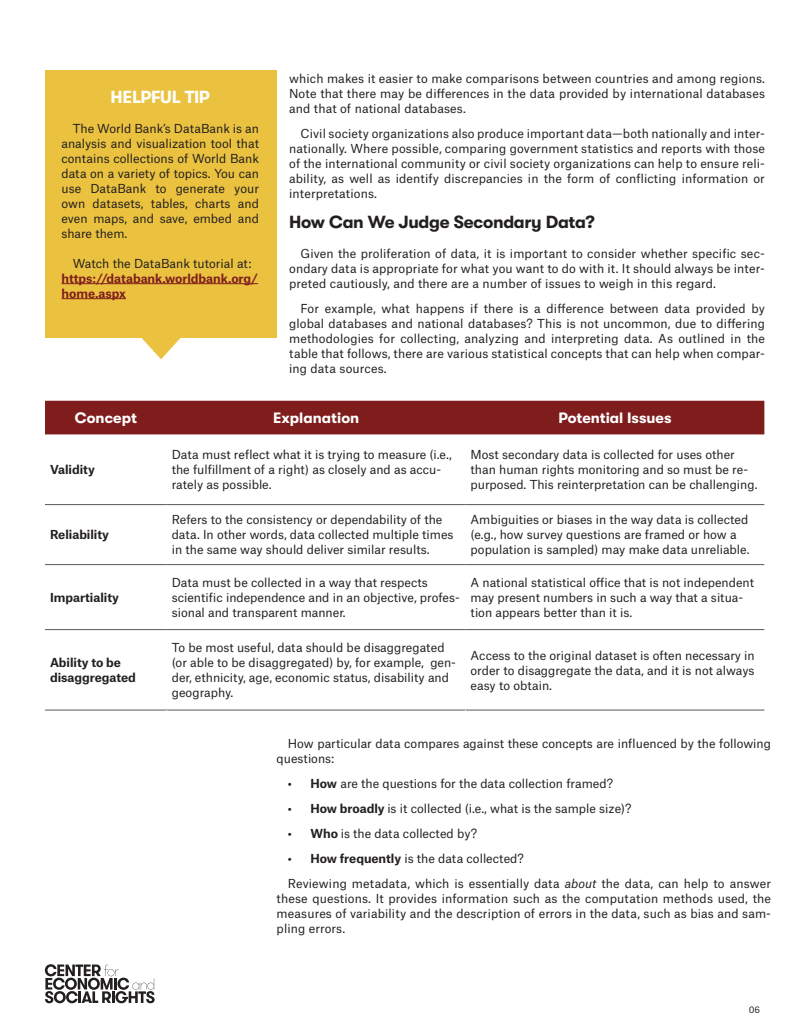
<style>
.page{position:relative;width:810px;height:1035px;background:#fff}
.page>*{position:absolute;margin:0;border:0;box-sizing:border-box;transform-origin:0 0}
.Hed_-_GT_Walsheim{font:700 17.5px "GT Walsheim";letter-spacing:-.015em;color:#231f20}
.Hed_-_GT_Walsheim-2{font:700 17.5px "GT Walsheim";letter-spacing:-.02em;color:#fff}
.t1{font:700 15px "GT Walsheim";color:#fff}
.Body_-_Atlas_Grotesk{font:11.88px/15px "Atlas Grotesk";color:#231f20}
.Body_-_Atlas_Grotesk-2{font:700 11.88px/15px "Atlas Grotesk";color:#7f1d1d}
.t2{font:700 11.88px/15px "Atlas Grotesk";color:#231f20}
.t3{font:8.75px "Atlas Grotesk";color:#231f20}
.s1{font-weight:400;color:#231f20}
.s2{font-weight:700}
.s3{font-style:italic}
</style>
<div class="page">
<svg style="left:45px;top:964px;width:110px;height:39px"></svg>
<div style="left:45px;top:70px;width:232px;height:268px;background:#eac23f"></div>
<hr style="left:62px;top:283px;width:196px;height:1px;background:#7f1d1d">
<hr style="left:62px;top:298px;width:64px;height:1px;background:#7f1d1d">
<svg style="left:141px;top:338px;width:40px;height:21px"></svg>
<div style="left:45px;top:401px;width:719px;height:33px;background:#7f1d1d"></div>
<hr style="left:45px;top:504px;width:122px;height:1px;background:#57585a">
<hr style="left:167px;top:504px;width:299px;height:1px;background:#57585a">
<hr style="left:466px;top:504px;width:298px;height:1px;background:#57585a">
<hr style="left:45px;top:564px;width:122px;height:1px;background:#57585a">
<hr style="left:167px;top:564px;width:299px;height:1px;background:#57585a">
<hr style="left:466px;top:564px;width:298px;height:1px;background:#57585a">
<hr style="left:45px;top:629px;width:122px;height:1px;background:#57585a">
<hr style="left:167px;top:629px;width:299px;height:1px;background:#57585a">
<hr style="left:466px;top:629px;width:298px;height:1px;background:#57585a">
<hr style="left:45px;top:710px;width:122px;height:1px;background:#57585a">
<hr style="left:167px;top:710px;width:299px;height:1px;background:#57585a">
<hr style="left:466px;top:710px;width:298px;height:1px;background:#57585a">
<p class="Hed_-_GT_Walsheim-2" style="left:111px;top:87px;width:101px">HELPFUL TIP</p>
<p class="Body_-_Atlas_Grotesk" style="left:62px;top:119px;width:199px;text-align:justify;text-indent:11px">The World Bank’s DataBank is an analysis and visualization tool that contains collections of World Bank data on a variety of topics. You can use DataBank to generate your own datasets, tables, charts and even maps, and save, embed and share them.</p>
<p class="Body_-_Atlas_Grotesk-2" style="left:62px;top:254px;width:198px;text-indent:11px"><span class="s1">Watch the DataBank tutorial at: </span>https://databank.worldbank.org/ home.aspx</p>
<p class="Body_-_Atlas_Grotesk" style="left:289px;top:69px;width:477px;text-align:justify">which makes it easier to make comparisons between countries and among regions.<br>Note that there may be differences in the data provided by international databases and that of national databases.</p>
<p class="Body_-_Atlas_Grotesk" style="left:289px;top:124px;width:477px;text-align:justify;text-indent:11px">Civil society organizations also produce important data—both nationally and inter&shy;nationally. Where possible, comparing government statistics and reports with those of the international community or civil society organizations can help to ensure reli&shy;ability, as well as identify discrepancies in the form of conflicting information or interpretations.</p>
<p class="Hed_-_GT_Walsheim" style="left:289px;top:212px;width:307px">How Can We Judge Secondary Data?</p>
<p class="Body_-_Atlas_Grotesk" style="left:289px;top:244px;width:477px;text-align:justify;text-indent:11px">Given the proliferation of data, it is important to consider whether specific sec&shy;ondary data is appropriate for what you want to do with it. It should always be inter&shy;preted cautiously, and there are a number of issues to weigh in this regard.</p>
<p class="Body_-_Atlas_Grotesk" style="left:289px;top:299px;width:477px;text-align:justify;text-indent:11px">For example, what happens if there is a difference between data provided by global databases and national databases? This is not uncommon, due to differing methodologies for collecting, analyzing and interpreting data. As outlined in the table that follows, there are various statistical concepts that can help when compar&shy;ing data sources.</p>
<p class="t1" style="left:75px;top:410px;width:64px">Concept</p>
<p class="t1" style="left:273px;top:410px;width:88px">Explanation</p>
<p class="t1" style="left:558px;top:410px;width:115px">Potential Issues</p>
<p class="t2" style="left:50px;top:461px;width:46px">Validity</p>
<p class="Body_-_Atlas_Grotesk" style="left:172px;top:446px;width:281px">Data must reflect what it is trying to measure (i.e., the fulfillment of a right) as closely and as accu&shy;rately as possible.</p>
<p class="Body_-_Atlas_Grotesk" style="left:471px;top:446px;width:288px">Most secondary data is collected for uses other than human rights monitoring and so must be re&shy;purposed. This reinterpretation can be challenging.</p>
<p class="t2" style="left:50px;top:526px;width:61px">Reliability</p>
<p class="t2" style="left:50px;top:589px;width:71px">Impartiality</p>
<p class="t2" style="left:50px;top:654px;width:88px">Ability to be disaggregated</p>
<p class="Body_-_Atlas_Grotesk" style="left:172px;top:511px;width:283px">Refers to the consistency or dependability of the data. In other words, data collected multiple times in the same way should deliver similar results.</p>
<p class="Body_-_Atlas_Grotesk" style="left:471px;top:511px;width:280px">Ambiguities or biases in the way data is collected (e.g., how survey questions are framed or how a population is sampled) may make data unreliable.</p>
<p class="Body_-_Atlas_Grotesk" style="left:172px;top:574px;width:290px">Data must be collected in a way that respects scientific independence and in an objective, profes&shy;sional and transparent manner.</p>
<p class="Body_-_Atlas_Grotesk" style="left:471px;top:574px;width:285px">A national statistical office that is not independent may present numbers in such a way that a situa&shy;tion appears better than it is.</p>
<p class="Body_-_Atlas_Grotesk" style="left:172px;top:639px;width:286px">To be most useful, data should be disaggregated (or able to be disaggregated) by, for example, gen&shy;der, ethnicity, age, economic status, disability and geography.</p>
<p class="Body_-_Atlas_Grotesk" style="left:471px;top:646px;width:286px;text-align:justify">Access to the original dataset is often necessary in order to disaggregate the data, and it is not always easy to obtain.</p>
<p class="Body_-_Atlas_Grotesk" style="left:277px;top:734px;width:496px;text-indent:11px">How particular data compares against these concepts are influenced by the following questions:</p>
<p class="Body_-_Atlas_Grotesk" style="left:288px;top:774px;width:327px"><span class="s2">• How</span> are the questions for the data collection framed?</p>
<p class="Body_-_Atlas_Grotesk" style="left:288px;top:799px;width:345px"><span class="s2">• How broadly</span> is it collected (i.e., what is the sample size)?</p>
<p class="Body_-_Atlas_Grotesk" style="left:288px;top:824px;width:191px"><span class="s2">• Who</span> is the data collected by?</p>
<p class="Body_-_Atlas_Grotesk" style="left:288px;top:849px;width:237px"><span class="s2">• How frequently</span> is the data collected?</p>
<p class="Body_-_Atlas_Grotesk" style="left:277px;top:874px;width:496px;text-align:justify;text-indent:11px">Reviewing metadata, which is essentially data <span class="s3">about</span> the data, can help to answer these questions. It provides information such as the computation methods used, the measures of variability and the description of errors in the data, such as bias and sam&shy;pling errors.</p>
<p class="t3" style="left:749px;top:1002px;width:13px">06</p>
</div>
